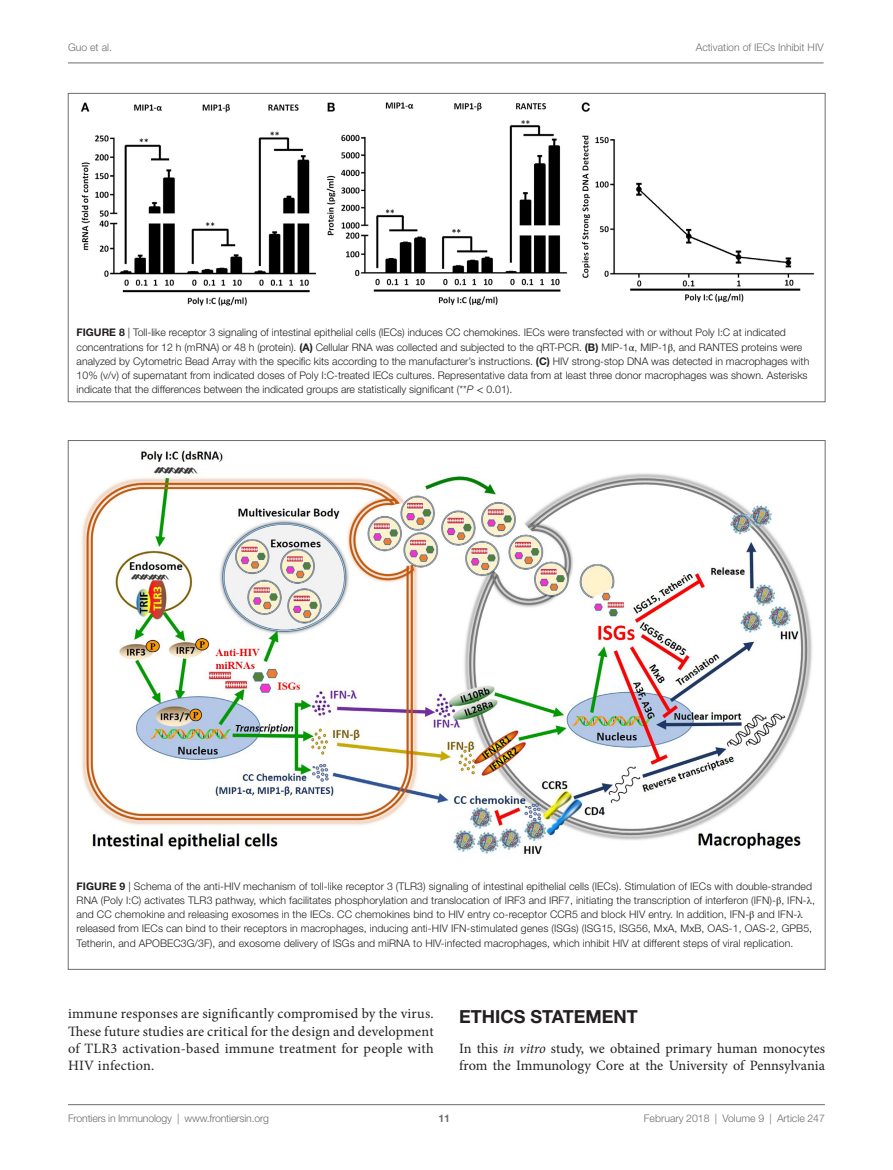
<style>
.page{position:relative;width:893px;height:1170px;background:#fff}
.page>*{position:absolute;margin:0;border:0;box-sizing:border-box;transform-origin:0 0}
.t1{font:700 18px "Helvetica Neue LT Std";color:#231f20}
.t2{font:14.25px/17.2px "Minion Pro";color:#231f20;text-align:justify}
.t3{font:300 10.5px/14.2px "Helvetica Neue LT Std";letter-spacing:.005em;color:#231f20}
.t4{font:300 10.5px "Helvetica Neue LT Std";color:#6c6d70}
.t5{font:700 10.5px "Helvetica Neue LT Std";color:#6c6d70}
.s1{font-weight:700}
.s2{font-family:"STIX General";font-weight:400}
.s3{font-style:italic}
</style>
<div class="page">
<img style="left:81px;top:450px;width:731px;height:405px">
<img style="left:81px;top:102px;width:733px;height:204px">
<hr style="left:68px;top:1104px;width:757px;height:1px;background:#6c6d70">
<hr style="left:68px;top:63px;width:755px;height:1px;background:#6c6d70">
<p class="t4" style="left:68px;top:41px;width:45px">Guo et al.</p>
<p class="t4" style="left:696px;top:41px;width:129px">Activation of IECs Inhibit HIV</p>
<p class="t3" style="left:77px;top:325px;width:734px"><span class="s1">FIGURE 8</span> | Toll-like receptor 3 signaling of intestinal epithelial cells (IECs) induces CC chemokines. IECs were transfected with or without Poly I:C at indicated concentrations for 12 h (mRNA) or 48 h (protein). <span class="s1">(A)</span> Cellular RNA was collected and subjected to the qRT-PCR. <span class="s1">(B)</span> MIP-1<span class="s2">α</span>, MIP-1<span class="s2">β</span>, and RANTES proteins were analyzed by Cytometric Bead Array with the specific kits according to the manufacturer’s instructions. <span class="s1">(C)</span> HIV strong-stop DNA was detected in macrophages with 10% (v/v) of supernatant from indicated doses of Poly I:C-treated IECs cultures. Representative data from at least three donor macrophages was shown. Asterisks indicate that the differences between the indicated groups are statistically significant (**<span class="s3">P</span> <span class="s2">&lt;</span> 0.01).</p>
<p class="t3" style="left:77px;top:878px;width:740px"><span class="s1">FIGURE 9</span> | Schema of the anti-HIV mechanism of toll-like receptor 3 (TLR3) signaling of intestinal epithelial cells (IECs). Stimulation of IECs with double-stranded RNA (Poly I:C) activates TLR3 pathway, which facilitates phosphorylation and translocation of IRF3 and IRF7, initiating the transcription of interferon (IFN)-<span class="s2">β</span>, IFN-<span class="s2">λ</span>, and CC chemokine and releasing exosomes in the IECs. CC chemokines bind to HIV entry co-receptor CCR5 and block HIV entry. In addition, IFN-<span class="s2">β</span> and IFN-<span class="s2">λ </span>released from IECs can bind to their receptors in macrophages, inducing anti-HIV IFN-stimulated genes (ISGs) (ISG15, ISG56, MxA, MxB, OAS-1, OAS-2, GPB5, Tetherin, and APOBEC3G/3F), and exosome delivery of ISGs and miRNA to HIV-infected macrophages, which inhibit HIV at different steps of viral replication.</p>
<h2 class="t2" style="left:68px;top:1005px;width:367px">immune responses are significantly compromised by the virus.<br>These future studies are critical for the design and development of TLR3 activation-based immune treatment for people with HIV infection.</h2>
<h1 class="t1" style="left:459px;top:1005px;width:35px">ETHICS</h1>
<h1 class="t1" style="left:531px;top:1005px;width:109px">STATEMENT</h1>
<h2 class="t2" style="left:459px;top:1039px;width:367px">In this <span class="s3">in vitro</span> study, we obtained primary human monocytes from the Immunology Core at the University of Pennsylvania</h2>
<p class="t4" style="left:68px;top:1111px;width:203px">Frontiers in Immunology | www.frontiersin.org</p>
<p class="t4" style="left:644px;top:1111px;width:183px">February 2018 | Volume 9 | Article 247</p>
<p class="t5" style="left:439px;top:1111px;width:13px">11</p>
</div>
